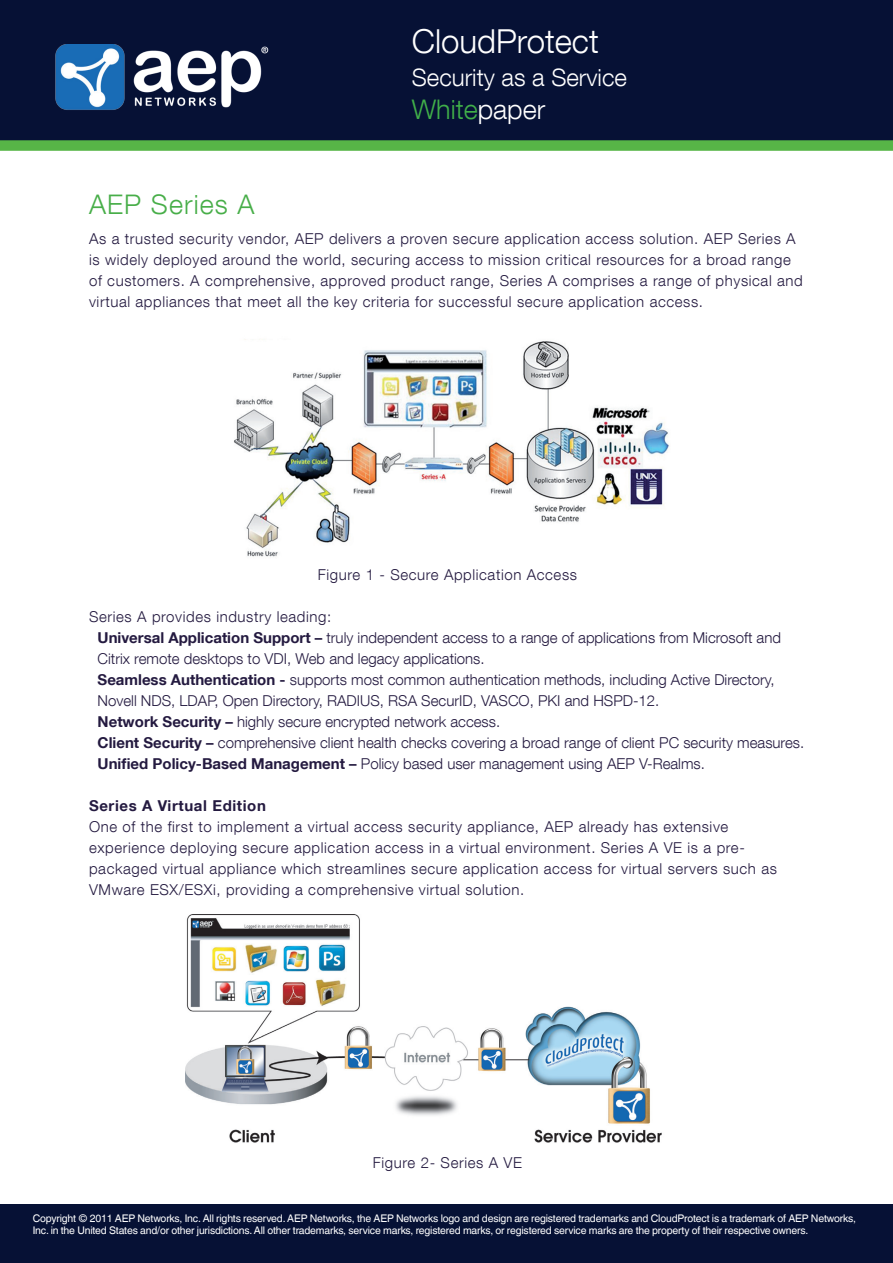
<style>
.page{position:relative;width:893px;height:1263px;background:#fff}
.page>*{position:absolute;margin:0;border:0;box-sizing:border-box;transform-origin:0 0}
.t1{font:300 33px "Helvetica Neue LT Com";color:#fff}
.t2{font:300 27px "Helvetica Neue LT Com";letter-spacing:.04em;color:#48ae49}
.t3{font:300 27px "Helvetica Neue LT Com";color:#40ae49}
.t4{font:300 24px "Helvetica Neue LT Com";color:#fff}
.t5{font:300 15px/21px "Helvetica Neue LT Com";letter-spacing:.04em;color:#241a40}
.t6{font:300 15px/21px "Helvetica Neue LT Com";color:#241a40}
.t7{font:700 15px "Helvetica Neue LT Com";letter-spacing:.04em;color:#241a40}
.t8{font:10.5px/12px "Helvetica World";letter-spacing:-.015em;color:#fff}
.s1{color:#fff}
.s2{font-weight:700}
</style>
<div class="page">
<img style="left:186px;top:915px;width:476px;height:228px">
<img style="left:234px;top:339px;width:435px;height:218px">
<div style="left:0;top:0;width:893px;height:146px;background:#061135"></div>
<div style="left:0;top:140px;width:893px;height:11px;background:#57b547"></div>
<img style="left:55px;top:44px;width:214px;height:66px">
<div style="left:0;top:1204px;width:893px;height:59px;background:#061135"></div>
<h1 class="t1" style="left:412px;top:21px;width:189px">CloudProtect</h1>
<h3 class="t4" style="left:412px;top:63px;width:217px">Security as a Service</h3>
<h2 class="t3" style="left:412px;top:93px;width:135px">White<span class="s1">paper</span></h2>
<h2 class="t2" style="left:89px;top:188px;width:167px">AEP Series A</h2>
<p class="t5" style="left:89px;top:228px;width:715px">As a trusted security vendor, AEP delivers a proven secure application access solution. AEP Series A is widely deployed around the world, securing access to mission critical resources for a broad range of customers. A comprehensive, approved product range, Series A comprises a range of physical and virtual appliances that meet all the key criteria for successful secure application access.</p>
<p class="t5" style="left:318px;top:564px;width:261px">Figure 1 - Secure Application Access</p>
<p class="t6" style="left:98px;top:606px;width:708px;text-indent:-9px">Series A provides industry leading:<br><span class="s2">Universal Application Support –</span> truly independent access to a range of applications from Microsoft and Citrix remote desktops to VDI, Web and legacy applications.<br><span class="s2">Seamless Authentication -</span> supports most common authentication methods, including Active Directory, Novell NDS, LDAP, Open Directory, RADIUS, RSA SecurID, VASCO, PKI and HSPD-12.<br><span class="s2">Network Security –</span> highly secure encrypted network access.<br><span class="s2">Client Security –</span> comprehensive client health checks covering a broad range of client PC security measures.<br><span class="s2">Unified Policy-Based Management –</span> Policy based user management using AEP V-Realms.</p>
<p class="t7" style="left:89px;top:796px;width:178px">Series A Virtual Edition</p>
<p class="t5" style="left:89px;top:816px;width:689px">One of the first to implement a virtual access security appliance, AEP already has extensive experience deploying secure application access in a virtual environment. Series A VE is a pre&shy;packaged virtual appliance which streamlines secure application access for virtual servers such as VMware ESX/ESXi, providing a comprehensive virtual solution.</p>
<p class="t5" style="left:373px;top:1152px;width:151px">Figure 2- Series A VE</p>
<p class="t8" style="left:33px;top:1212px;width:825px">Copyright © 2011 AEP Networks, Inc. All rights reserved. AEP Networks, the AEP Networks logo and design are registered trademarks and CloudProtect is a trademark of AEP Networks,<br>Inc. in the United States and/or other jurisdictions. All other trademarks, service marks, registered marks, or registered service marks are the property of their respective owners.</p>
</div>
